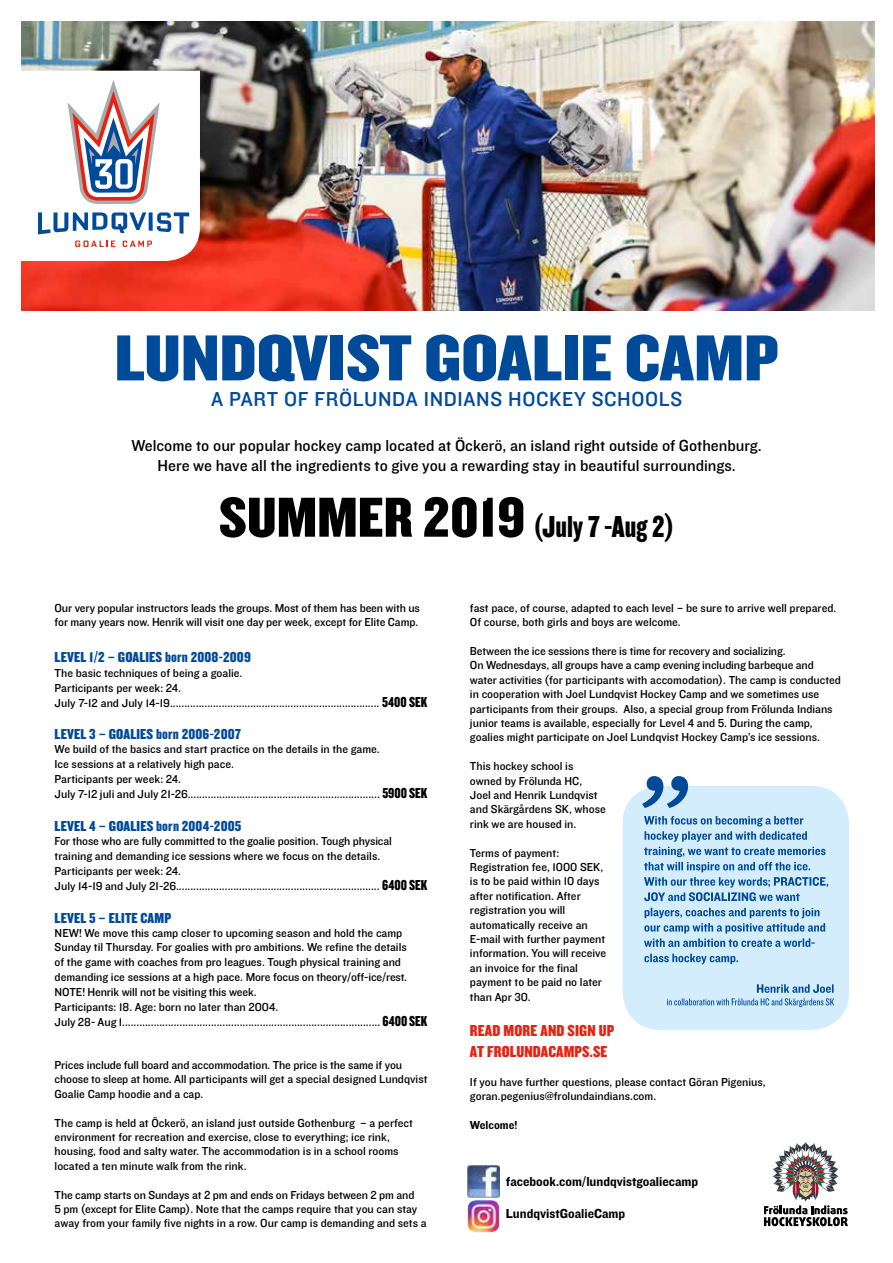
<style>
.page{position:relative;width:893px;height:1263px;background:#fff}
.page>*{position:absolute;margin:0;border:0;box-sizing:border-box;transform-origin:0 0}
.t1{font:67.5px "Knockout 69 Full Liteweight";color:#004a9a;scale:1.25 1}
.t2{font:31.5px "Knockout 69 Full Liteweight";color:#000}
.t3{font:21px "Knockout 31 Junior Middlewt";letter-spacing:.03em;color:#004a9a}
.t4{font:16.5px/19.8px "Knockout 31 Junior Middlewt";color:#000;text-align:center}
.t5{font:16.5px/21px "Knockout 69 Full Liteweight";letter-spacing:.01em;color:#e42313;scale:1.1 1}
.t6{font:15px "Knockout 69 Full Liteweight";letter-spacing:.01em;color:#004a9a;scale:1.1 1}
.t7{font:13.5px "Knockout 51 Middleweight";color:#000}
.t8{font:12px/14.4px "Knockout 31 Junior Middlewt";color:#000}
.t9{font:12px "Knockout 51 Middleweight";color:#000}
.s1{font-size:58.5px}
.s2{font-family:"Knockout 69 Full Liteweight";font-size:15px}
</style>
<div class="page">
<img style="left:21px;top:21px;width:853px;height:289px">
<svg style="left:764px;top:1142px;width:84px;height:84px"></svg>
<svg style="left:21px;top:71px;width:179px;height:190px"></svg>
<img style="left:468px;top:1165px;width:31px;height:32px">
<img style="left:468px;top:1200px;width:31px;height:32px">
<div style="left:622px;top:786px;width:227px;height:244px;background:#d4edfc;border-radius:38px"></div>
<svg style="left:640px;top:776px;width:49px;height:32px"></svg>
<svg style="left:667px;top:984px;width:167px;height:23px"></svg>
<svg style="left:644px;top:954px;width:94px;height:10px"></svg>
<svg style="left:644px;top:908px;width:181px;height:39px"></svg>
<svg style="left:644px;top:816px;width:184px;height:85px"></svg>
<h1 class="t1" style="left:114px;top:316px;width:533px">LUNDQVIST GOALIE CAMP</h1>
<h3 class="t3" style="left:211px;top:384px;width:473px">A PART OF FRÖLUNDA INDIANS HOCKEY SCHOOLS</h3>
<h3 class="t4" style="left:132px;top:435px;width:632px">Welcome to our popular hockey camp located at Öckerö, an island right outside of Gothenburg.<br>Here we have all the ingredients to give you a rewarding stay in beautiful surroundings.</h3>
<h2 class="t2" style="left:219px;top:506px;width:457px"><span class="s1">SUMMER 2019</span> (July 7 -Aug 2)</h2>
<p class="t8" style="left:55px;top:600px;width:367px">Our very popular instructors leads the groups. Most of them has been with us for many years now. Henrik will visit one day per week, except for Elite Camp.</p>
<p class="t6" style="left:55px;top:648px;width:180px">LEVEL 1/2 – GOALIES born 2008-2009</p>
<p class="t8" style="left:55px;top:664px;width:374px;line-height:15px">The basic techniques of being a goalie.<br>Participants per week: 24.<br>July 7-12 and July 14-19......................................................................... <span class="s2">5400 SEK</span></p>
<p class="t6" style="left:55px;top:725px;width:171px">LEVEL 3 – GOALIES born 2006-2007</p>
<p class="t8" style="left:55px;top:741px;width:374px;line-height:15px">We build of the basics and start practice on the details in the game.<br>Ice sessions at a relatively high pace.<br>Participants per week: 24.<br>July 7-12 juli and July 21-26................................................................... <span class="s2">5900 SEK</span></p>
<p class="t6" style="left:55px;top:816px;width:171px">LEVEL 4 – GOALIES born 2004-2005</p>
<p class="t8" style="left:55px;top:833px;width:374px;line-height:15px">For those who are fully committed to the goalie position. Tough physical training and demanding ice sessions where we focus on the details.<br>Participants per week: 24.<br>July 14-19 and July 21-26....................................................................... <span class="s2">6400 SEK</span></p>
<p class="t6" style="left:55px;top:908px;width:108px">LEVEL 5 – ELITE CAMP</p>
<p class="t8" style="left:55px;top:925px;width:374px;line-height:14.9px">NEW! We move this camp closer to upcoming season and hold the camp Sunday til Thursday. For goalies with pro ambitions. We refine the details<br>of the game with coaches from pro leagues. Tough physical training and demanding ice sessions at a high pace. More focus on theory/off-ice/rest.<br>NOTE! Henrik will not be visiting this week.<br>Participants: 18. Age: born no later than 2004.<br>July 28- Aug 1.......................................................................................... <span class="s2">6400 SEK</span></p>
<p class="t8" style="left:55px;top:1057px;width:374px">Prices include full board and accommodation. The price is the same if you choose to sleep at home. All participants will get a special designed Lundqvist<br>Goalie Camp hoodie and a cap.</p>
<p class="t8" style="left:55px;top:1115px;width:360px">The camp is held at Öckerö, an island just outside Gothenburg – a perfect environment for recreation and exercise, close to everything; ice rink, housing, food and salty water. The accommodation is in a school rooms located a ten minute walk from the rink.</p>
<p class="t8" style="left:55px;top:1187px;width:373px">The camp starts on Sundays at 2 pm and ends on Fridays between 2 pm and<br>5 pm (except for Elite Camp). Note that the camps require that you can stay away from your family five nights in a row. Our camp is demanding and sets a</p>
<p class="t8" style="left:470px;top:600px;width:368px">fast pace, of course, adapted to each level – be sure to arrive well prepared.<br>Of course, both girls and boys are welcome.</p>
<p class="t8" style="left:470px;top:643px;width:373px">Between the ice sessions there is time for recovery and socializing.<br>On Wednesdays, all groups have a camp evening including barbeque and water activities (for participants with accomodation). The camp is conducted in cooperation with Joel Lundqvist Hockey Camp and we sometimes use participants from their groups. Also, a special group from Frölunda Indians junior teams is available, especially for Level 4 and 5. During the camp, goalies might participate on Joel Lundqvist Hockey Camp’s ice sessions.</p>
<p class="t8" style="left:470px;top:758px;width:137px">This hockey school is owned by Frölunda HC,<br>Joel and Henrik Lundqvist and Skärgårdens SK, whose rink we are housed in.</p>
<p class="t8" style="left:470px;top:845px;width:138px">Terms of payment:<br>Registration fee, 1000 SEK, is to be paid within 10 days after notification. After registration you will automatically receive an<br>E-mail with further payment information. You will receive an invoice for the final payment to be paid no later than Apr 30.</p>
<h3 class="t5" style="left:470px;top:1019px;width:133px">READ MORE AND SIGN UP<br>AT FROLUNDACAMPS.SE</h3>
<p class="t8" style="left:470px;top:1074px;width:297px">If you have further questions, please contact Göran Pigenius, goran.pegenius@frolundaindians.com.</p>
<p class="t9" style="left:470px;top:1117px;width:49px">Welcome!</p>
<p class="t7" style="left:506px;top:1172px;width:194px">facebook.com/lundqvistgoaliecamp</p>
<p class="t7" style="left:506px;top:1204px;width:121px">LundqvistGoalieCamp</p>
</div>
